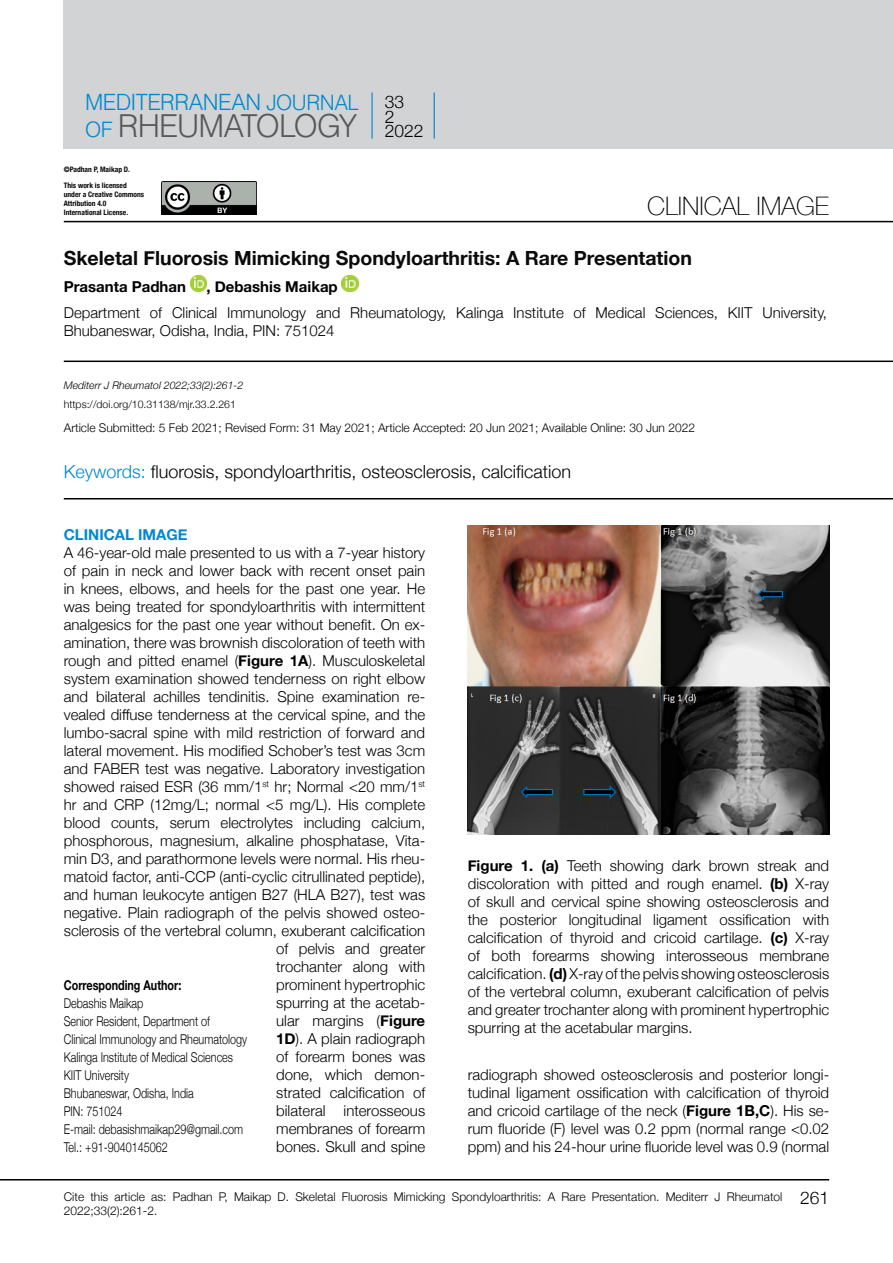
<style>
.page{position:relative;width:893px;height:1263px;background:#fff}
.page>*{position:absolute;margin:0;border:0;box-sizing:border-box;transform-origin:0 0}
.t1{font:31.2px "UB Helvetica Light";letter-spacing:-.025em;color:#58595b}
.t2{font:100 25.5px "Helvetica Neue";color:#000}
.t3{font:22.2px "UB Helvetica Light";letter-spacing:-.02em;color:#0089cf}
.t4{font:700 19.5px "Helvetica Neue";color:#0b0a0b}
.t5{font:300 18px "Helvetica Neue";color:#000}
.t6{font:300 17.4px/15px "Helvetica Neue";color:#000}
.t7{font:300 15px/18px "Helvetica Neue";color:#000;text-align:justify}
.t8{font:700 15px "Helvetica Neue";color:#000}
.t9{font:700 15px "Helvetica Neue";color:#0089cf}
.t10{font:300 13.5px/18px "Helvetica Neue";color:#000;scale:.8 1}
.t11{font:700 13.5px "Helvetica Neue";color:#000;scale:.8 1}
.t12{font:300 12px/13.5px "Helvetica Neue";color:#000}
.t13{font:300 10.5px "Helvetica Neue";color:#000}
.t14{font:italic 300 10.5px "Helvetica Neue";color:#000}
.t15{font:700 condensed 7.5px/9px "Helvetica Neue";color:#0b0a0b}
.s1{font-size:21px}
.s2{font-size:21px;color:#0089cf}
.s3{color:#0089cf}
.s4{font-weight:700}
</style>
<div class="page">
<div style="left:64px;top:0;width:829px;height:149px;background:#d1d3d4"></div>
<hr style="left:371px;top:92px;width:2px;height:47px;background:#0089cf">
<hr style="left:0;top:1179px;width:829px;height:1px;background:#000">
<hr style="left:64px;top:221px;width:829px;height:1px;background:#000">
<img style="left:162px;top:181px;width:94px;height:34px">
<hr style="left:434px;top:92px;width:1px;height:47px;background:#0081c9">
<hr style="left:64px;top:361px;width:829px;height:1px;background:#000">
<hr style="left:64px;top:498px;width:829px;height:1px;background:#000">
<img style="left:190px;top:276px;width:16px;height:16px">
<img style="left:342px;top:276px;width:16px;height:16px">
<img style="left:468px;top:525px;width:361px;height:310px">
<h3 class="t3" style="left:85px;top:89px;width:275px">MEDITERRANEAN <span class="s1">JOURNAL</span></h3>
<h1 class="t1" style="left:85px;top:107px;width:273px"><span class="s2">OF</span> RHEUMATOLOGY</h1>
<p class="t15" style="left:64px;top:164px;width:68px">©Padhan P, Maikap D.</p>
<p class="t15" style="left:64px;top:180px;width:82px">This work is licensed under a Creative Commons<br>Attribution 4.0<br>International License.</p>
<p class="t6" style="left:385px;top:93px;width:40px">33<br>2<br>2022</p>
<h2 class="t2" style="left:647px;top:186px;width:183px">CLINICAL IMAGE</h2>
<h3 class="t4" style="left:64px;top:243px;width:630px">Skeletal Fluorosis Mimicking Spondyloarthritis: A Rare Presentation</h3>
<p class="t8" style="left:64px;top:275px;width:124px">Prasanta Padhan</p>
<p class="t8" style="left:206px;top:275px;width:133px">, Debashis Maikap</p>
<p class="t7" style="left:64px;top:303px;width:765px">Department of Clinical Immunology and Rheumatology, Kalinga Institute of Medical Sciences, KIIT University,<br>Bhubaneswar, Odisha, India, PIN: 751024</p>
<p class="t14" style="left:64px;top:377px;width:181px">Mediterr J Rheumatol 2022;33(2):261-2</p>
<p class="t13" style="left:64px;top:396px;width:174px">https://doi.org/10.31138/mjr.33.2.261</p>
<p class="t12" style="left:64px;top:420px;width:633px">Article Submitted: 5 Feb 2021; Revised Form: 31 May 2021; Article Accepted: 20 Jun 2021; Available Online: 30 Jun 2022</p>
<p class="t5" style="left:64px;top:457px;width:509px"><span class="s3">Keywords:</span> fluorosis, spondyloarthritis, osteosclerosis, calcification</p>
<p class="t9" style="left:64px;top:523px;width:125px">CLINICAL IMAGE</p>
<p class="t7" style="left:64px;top:543px;width:363px;text-align:right">A 46-year-old male presented to us with a 7-year history of pain in neck and lower back with recent onset pain in knees, elbows, and heels for the past one year. He was being treated for spondyloarthritis with intermittent analgesics for the past one year without benefit. On ex&shy;amination, there was brownish discoloration of teeth with rough and pitted enamel (<span class="s4">Figure 1A</span>). Musculoskeletal system examination showed tenderness on right elbow and bilateral achilles tendinitis. Spine examination re&shy;vealed diffuse tenderness at the cervical spine, and the lumbo-sacral spine with mild restriction of forward and lateral movement. His modified Schober’s test was 3cm and FABER test was negative. Laboratory investigation showed raised ESR (36 mm/1<sup>st</sup> hr; Normal &lt;20 mm/1<sup>st </sup>hr and CRP (12mg/L; normal &lt;5 mg/L). His complete blood counts, serum electrolytes including calcium, phosphorous, magnesium, alkaline phosphatase, Vita&shy;min D3, and parathormone levels were normal. His rheu&shy;matoid factor, anti-CCP (anti-cyclic citrullinated peptide), and human leukocyte antigen B27 (HLA B27), test was negative. Plain radiograph of the pelvis showed osteo&shy;sclerosis of the vertebral column, exuberant calcification of pelvis and greater<br>trochanter along with<br>prominent hypertrophic<br>spurring at the acetab-<br>ular margins (<span class="s4">Figure<br>1D</span>). A plain radiograph<br>of forearm bones was<br>done, which demon-<br>strated calcification of<br>bilateral interosseous<br>membranes of forearm<br>bones. Skull and spine</p>
<p class="t11" style="left:64px;top:975px;width:149px">Corresponding Author:</p>
<p class="t10" style="left:64px;top:993px;width:231px">Debashis Maikap<br>Senior Resident, Department of<br>Clinical Immunology and Rheumatology<br>Kalinga Institute of Medical Sciences<br>KIIT University<br>Bhubaneswar, Odisha, India<br>PIN: 751024<br>E-mail: debasishmaikap29@gmail.com<br>Tel.: +91-9040145062</p>
<p class="t7" style="left:468px;top:855px;width:363px"><span class="s4">Figure 1. (a)</span> Teeth showing dark brown streak and discoloration with pitted and rough enamel. <span class="s4">(b)</span> X-ray of skull and cervical spine showing osteosclerosis and the posterior longitudinal ligament ossification with calcification of thyroid and cricoid cartilage. <span class="s4">(c)</span> X-ray of both forearms showing interosseous membrane calcification. <span class="s4">(d)</span> X-ray of the pelvis showing osteosclerosis of the vertebral column, exuberant calcification of pelvis and greater trochanter along with prominent hypertrophic spurring at the acetabular margins.</p>
<p class="t7" style="left:468px;top:1065px;width:363px">radiograph showed osteosclerosis and posterior longi&shy;tudinal ligament ossification with calcification of thyroid and cricoid cartilage of the neck (<span class="s4">Figure 1B,C</span>). His se&shy;rum fluoride (F) level was 0.2 ppm (normal range &lt;0.02 ppm) and his 24-hour urine fluoride level was 0.9 (normal</p>
<p class="t12" style="left:64px;top:1189px;width:720px">Cite this article as: Padhan P, Maikap D. Skeletal Fluorosis Mimicking Spondyloarthritis: A Rare Presentation. Mediterr J Rheumatol<br>2022;33(2):261-2.</p>
<p class="t6" style="left:800px;top:1189px;width:31px">261</p>
</div>
